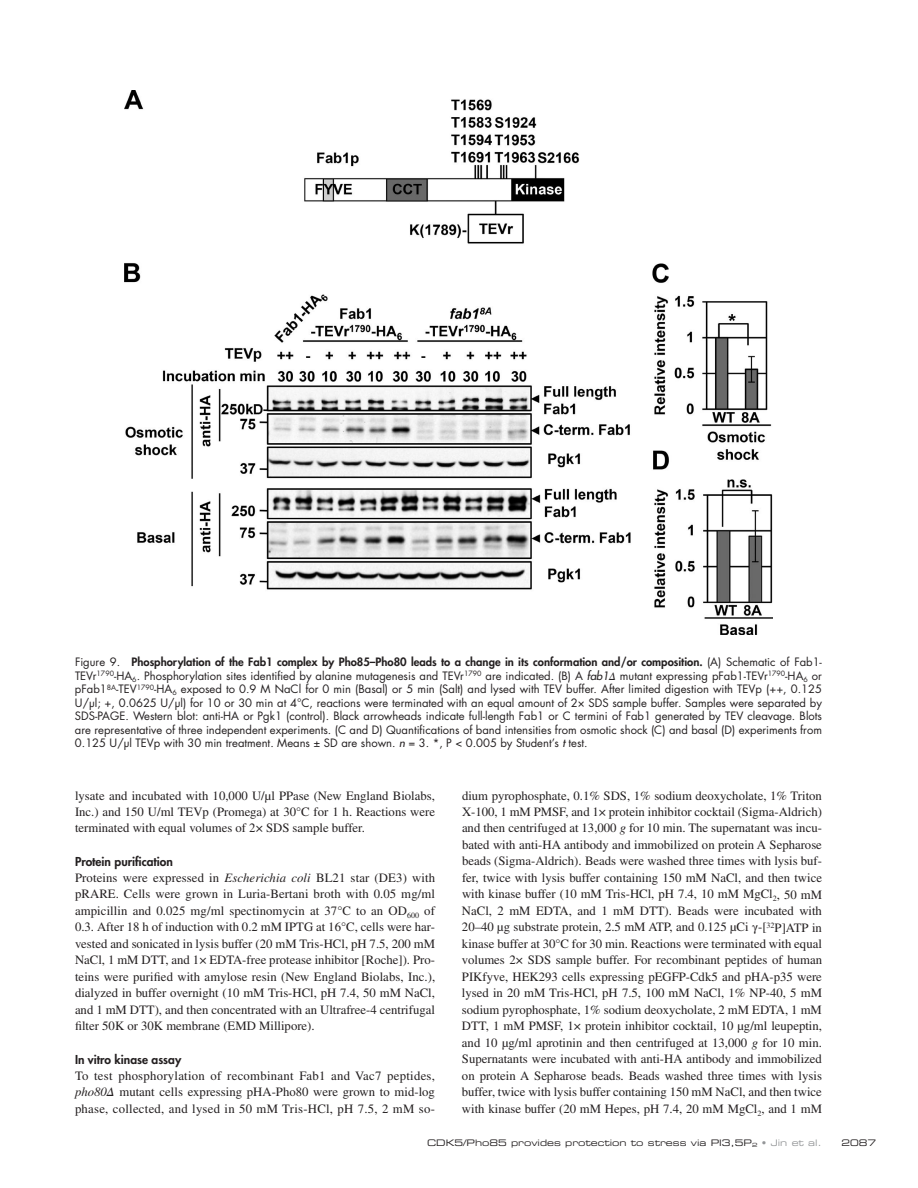
<style>
.page{position:relative;width:918px;height:1188px;background:#fff}
.page>*{position:absolute;margin:0;border:0;box-sizing:border-box;transform-origin:0 0}
.t1{font:12.75px/16.5px "Times LT Std";color:#231f20;text-align:justify}
.t2{font:800 12px "Futura Std";color:#231f20}
.t3{font:11.25px/13.5px "Futura Std";color:#231f20;text-align:justify}
.t4{font:9px "Eurostile LT Std Ex 2";color:#231f20}
.s1{font-weight:800}
.s2{font-weight:500;font-style:italic}
.s3{font-family:"STIX General";font-style:italic}
.s4{font-style:italic}
.s5{font-family:"STIX General"}
.s6{color:#949698}
</style>
<div class="page">
<img style="left:124px;top:90px;width:648px;height:545px">
<p class="t3" style="left:75px;top:655px;width:749px">Figure 9. <span class="s1">Phosphorylation of the Fab1 complex by Pho85–Pho80 leads to a change in its conformation and/or composition.</span> (A) Schematic of Fab1- TEVr<sup>1790</sup>-HA<sub>6</sub>. Phosphorylation sites identified by alanine mutagenesis and TEVr<sup>1790</sup> are indicated. (B) A <span class="s2">fab1</span><span class="s3">Δ</span> mutant expressing pFab1-TEVr<sup>1790</sup>-HA<sub>6</sub> or pFab1<sup>8A</sup>-TEV<sup>1790</sup>-HA<sub>6</sub> exposed to 0.9 M NaCl for 0 min (Basal) or 5 min (Salt) and lysed with TEV buffer. After limited digestion with TEVp (++, 0.125<br>U/µl; +, 0.0625 U/µl) for 10 or 30 min at 4°C, reactions were terminated with an equal amount of 2× SDS sample buffer. Samples were separated by SDS-PAGE. Western blot: anti-HA or Pgk1 (control). Black arrowheads indicate full-length Fab1 or C termini of Fab1 generated by TEV cleavage. Blots are representative of three independent experiments. (C and D) Quantifications of band intensities from osmotic shock (C) and basal (D) experiments from 0.125 U/µl TEVp with 30 min treatment. Means ± SD are shown. <span class="s2">n</span> = 3. *, P &lt; 0.005 by Student’s <span class="s2">t</span> test.</p>
<p class="t1" style="left:75px;top:787px;width:362px">lysate and incubated with 10,000 U/µl PPase (New England Biolabs, Inc.) and 150 U/ml TEVp (Promega) at 30°C for 1 h. Reactions were terminated with equal volumes of 2× SDS sample buffer.</p>
<p class="t2" style="left:75px;top:853px;width:99px">Protein purification</p>
<p class="t1" style="left:75px;top:869px;width:362px">Proteins were expressed in <span class="s4">Escherichia coli</span> BL21 star (DE3) with pRARE. Cells were grown in Luria-Bertani broth with 0.05 mg/ml ampicillin and 0.025 mg/ml spectinomycin at 37°C to an OD<sub>600</sub> of 0.3. After 18 h of induction with 0.2 mM IPTG at 16°C, cells were har&shy;vested and sonicated in lysis buffer (20 mM Tris-HCl, pH 7.5, 200 mM NaCl, 1 mM DTT, and 1× EDTA-free protease inhibitor [Roche]). Pro&shy;teins were purified with amylose resin (New England Biolabs, Inc.), dialyzed in buffer overnight (10 mM Tris-HCl, pH 7.4, 50 mM NaCl, and 1 mM DTT), and then concentrated with an Ultrafree-4 centrifugal filter 50K or 30K membrane (EMD Millipore).</p>
<p class="t2" style="left:75px;top:1051px;width:108px">In vitro kinase assay</p>
<p class="t1" style="left:75px;top:1067px;width:362px">To test phosphorylation of recombinant Fab1 and Vac7 peptides, <span class="s4">pho80</span><span class="s3">Δ</span> mutant cells expressing pHA-Pho80 were grown to mid-log phase, collected, and lysed in 50 mM Tris-HCl, pH 7.5, 2 mM so-</p>
<p class="t1" style="left:462px;top:787px;width:362px">dium pyrophosphate, 0.1% SDS, 1% sodium deoxycholate, 1% Triton X-100, 1 mM PMSF, and 1× protein inhibitor cocktail (Sigma-Aldrich) and then centrifuged at 13,000 <span class="s4">g</span> for 10 min. The supernatant was incu&shy;bated with anti-HA antibody and immobilized on protein A Sepharose beads (Sigma-Aldrich). Beads were washed three times with lysis buf&shy;fer, twice with lysis buffer containing 150 mM NaCl, and then twice with kinase buffer (10 mM Tris-HCl, pH 7.4, 10 mM MgCl<sub>2</sub>, 50 mM NaCl, 2 mM EDTA, and 1 mM DTT). Beads were incubated with 20–40 µg substrate protein, 2.5 mM ATP, and 0.125 µCi <span class="s5">γ</span>-[<sup>32</sup>P]ATP in kinase buffer at 30°C for 30 min. Reactions were terminated with equal volumes 2× SDS sample buffer. For recombinant peptides of human PIKfyve, HEK293 cells expressing pEGFP-Cdk5 and pHA-p35 were lysed in 20 mM Tris-HCl, pH 7.5, 100 mM NaCl, 1% NP-40, 5 mM sodium pyrophosphate, 1% sodium deoxycholate, 2 mM EDTA, 1 mM DTT, 1 mM PMSF, 1× protein inhibitor cocktail, 10 µg/ml leupeptin, and 10 µg/ml aprotinin and then centrifuged at 13,000 <span class="s4">g</span> for 10 min.<br>Supernatants were incubated with anti-HA antibody and immobilized on protein A Sepharose beads. Beads washed three times with lysis buffer, twice with lysis buffer containing 150 mM NaCl, and then twice with kinase buffer (20 mM Hepes, pH 7.4, 20 mM MgCl<sub>2</sub>, and 1 mM</p>
<p class="t4" style="left:427px;top:1136px;width:396px">CDK5/Pho85 provides protection to stress via PI3,5P<sub>2</sub> <span class="s6">• Jin et al.</span></p>
<p class="t4" style="left:842px;top:1136px;width:36px">2087</p>
</div>
